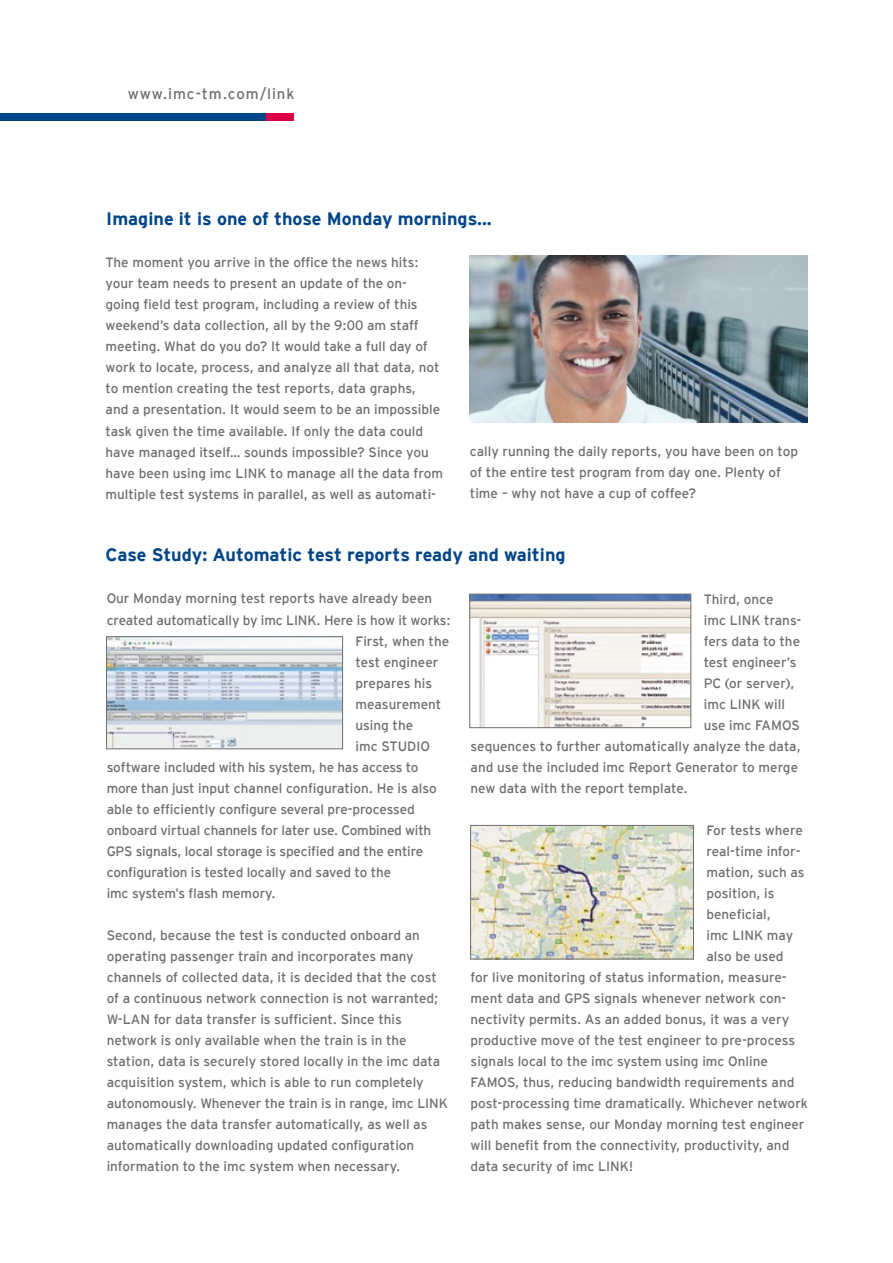
<style>
.page{position:relative;width:893px;height:1263px;background:#fff}
.page>*{position:absolute;margin:0;border:0;box-sizing:border-box;transform-origin:0 0}
.t1{font:700 18px "Interstate";color:#004587}
.t2{font:15px "Interstate";letter-spacing:.06em;color:#706f6f}
.t3{font:13.5px/21px "Interstate";color:#6f6e6e}
</style>
<div class="page">
<img style="left:470px;top:255px;width:338px;height:168px">
<img style="left:108px;top:638px;width:233px;height:109px">
<div style="left:106px;top:636px;width:237px;height:113px;border:1px solid #6f6e6e"></div>
<img style="left:472px;top:596px;width:217px;height:130px">
<div style="left:470px;top:594px;width:221px;height:134px;border:1px solid #6f6e6e"></div>
<img style="left:472px;top:827px;width:220px;height:130px">
<div style="left:470px;top:825px;width:224px;height:134px;border:1px solid #6f6e6e"></div>
<div style="left:0;top:113px;width:270px;height:7px;background:#004587"></div>
<div style="left:266px;top:113px;width:28px;height:7px;background:#dc0046"></div>
<p class="t2" style="left:128px;top:86px;width:168px">www.imc-tm.com/link</p>
<h1 class="t1" style="left:106px;top:209px;width:387px">Imagine it is one of those Monday mornings...</h1>
<p class="t3" style="left:106px;top:252px;width:339px">The moment you arrive in the office the news hits: your team needs to present an update of the on&shy;going field test program, including a review of this weekend’s data collection, all by the 9:00 am staff meeting. What do you do? It would take a full day of work to locate, process, and analyze all that data, not to mention creating the test reports, data graphs,<br>and a presentation. It would seem to be an impossible task given the time available. If only the data could have managed itself… sounds impossible? Since you have been using imc LINK to manage all the data from multiple test systems in parallel, as well as automati-</p>
<p class="t3" style="left:470px;top:441px;width:330px">cally running the daily reports, you have been on top of the entire test program from day one. Plenty of time – why not have a cup of coffee?</p>
<h1 class="t1" style="left:106px;top:545px;width:461px">Case Study: Automatic test reports ready and waiting</h1>
<p class="t3" style="left:107px;top:588px;width:327px">Our Monday morning test reports have already been</p>
<p class="t3" style="left:107px;top:609px;width:345px">created automatically by imc LINK. Here is how it works:</p>
<p class="t3" style="left:356px;top:630px;width:95px">First, when the</p>
<p class="t3" style="left:356px;top:651px;width:84px">test engineer</p>
<p class="t3" style="left:356px;top:672px;width:78px">prepares his</p>
<p class="t3" style="left:356px;top:693px;width:87px">measurement</p>
<p class="t3" style="left:356px;top:714px;width:59px">using the</p>
<p class="t3" style="left:356px;top:735px;width:76px">imc STUDIO</p>
<p class="t3" style="left:107px;top:756px;width:313px">software included with his system, he has access to</p>
<p class="t3" style="left:107px;top:777px;width:331px">more than just input channel configuration. He is also</p>
<p class="t3" style="left:107px;top:798px;width:309px">able to efficiently configure several pre-processed</p>
<p class="t3" style="left:107px;top:819px;width:326px">onboard virtual channels for later use. Combined with</p>
<p class="t3" style="left:107px;top:840px;width:318px">GPS signals, local storage is specified and the entire</p>
<p class="t3" style="left:107px;top:861px;width:286px">configuration is tested locally and saved to the</p>
<p class="t3" style="left:107px;top:882px;width:170px">imc system’s flash memory.</p>
<p class="t3" style="left:107px;top:924px;width:343px">Second, because the test is conducted onboard an operating passenger train and incorporates many channels of collected data, it is decided that the cost of a continuous network connection is not warranted; W-LAN for data transfer is sufficient. Since this network is only available when the train is in the station, data is securely stored locally in the imc data acquisition system, which is able to run completely autonomously. Whenever the train is in range, imc LINK manages the data transfer automatically, as well as automatically downloading updated configuration information to the imc system when necessary.</p>
<p class="t3" style="left:704px;top:588px;width:71px">Third, once</p>
<p class="t3" style="left:704px;top:609px;width:99px">imc LINK trans-</p>
<p class="t3" style="left:704px;top:630px;width:98px">fers data to the</p>
<p class="t3" style="left:704px;top:651px;width:94px">test engineer’s</p>
<p class="t3" style="left:704px;top:672px;width:92px">PC (or server),</p>
<p class="t3" style="left:704px;top:693px;width:83px">imc LINK will</p>
<p class="t3" style="left:704px;top:714px;width:98px">use imc FAMOS</p>
<p class="t3" style="left:471px;top:735px;width:332px">sequences to further automatically analyze the data,</p>
<p class="t3" style="left:471px;top:756px;width:329px">and use the included imc Report Generator to merge</p>
<p class="t3" style="left:471px;top:777px;width:219px">new data with the report template.</p>
<p class="t3" style="left:706px;top:819px;width:98px">For tests where</p>
<p class="t3" style="left:706px;top:840px;width:96px">real-time infor-</p>
<p class="t3" style="left:706px;top:861px;width:100px">mation, such as</p>
<p class="t3" style="left:706px;top:882px;width:70px">position, is</p>
<p class="t3" style="left:706px;top:903px;width:66px">beneficial,</p>
<p class="t3" style="left:706px;top:924px;width:88px">imc LINK may</p>
<p class="t3" style="left:706px;top:945px;width:79px">also be used</p>
<p class="t3" style="left:471px;top:966px;width:318px">for live monitoring of status information, measure-</p>
<p class="t3" style="left:471px;top:987px;width:317px">ment data and GPS signals whenever network con-</p>
<p class="t3" style="left:471px;top:1008px;width:320px">nectivity permits. As an added bonus, it was a very</p>
<p class="t3" style="left:471px;top:1029px;width:326px">productive move of the test engineer to pre-process</p>
<p class="t3" style="left:471px;top:1050px;width:299px">signals local to the imc system using imc Online</p>
<p class="t3" style="left:471px;top:1071px;width:325px">FAMOS, thus, reducing bandwidth requirements and</p>
<p class="t3" style="left:471px;top:1092px;width:339px">post-processing time dramatically. Whichever network</p>
<p class="t3" style="left:471px;top:1113px;width:335px">path makes sense, our Monday morning test engineer</p>
<p class="t3" style="left:471px;top:1134px;width:320px">will benefit from the connectivity, productivity, and</p>
<p class="t3" style="left:471px;top:1155px;width:164px">data security of imc LINK!</p>
</div>
